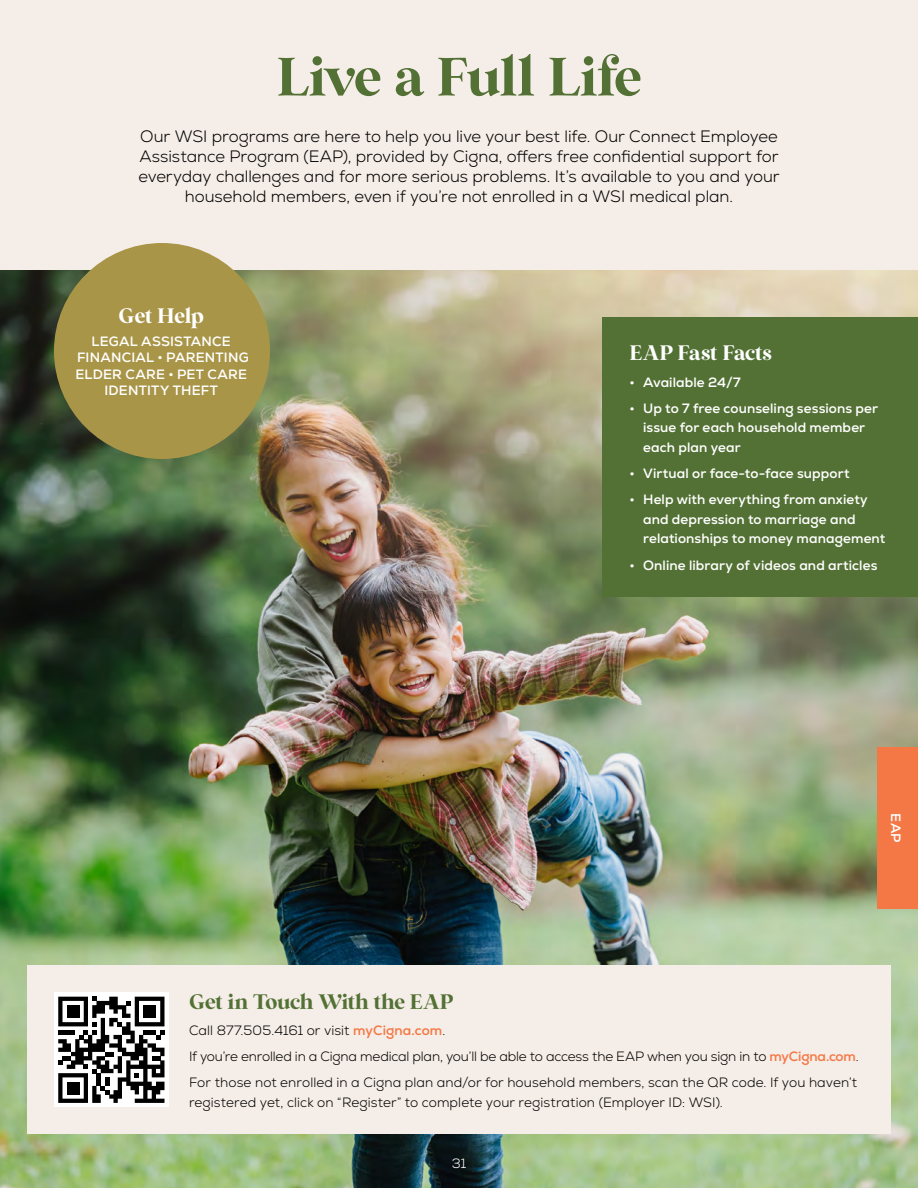
<style>
.page{position:relative;width:918px;height:1188px;background:#fff}
.page>*{position:absolute;margin:0;border:0;box-sizing:border-box;transform-origin:0 0}
.t1{font:54px "Wild Mango";letter-spacing:-.005em;color:#537134}
.t2{font:21px "Wild Mango";letter-spacing:-.01em;color:#537134}
.t3{font:21px "Wild Mango";letter-spacing:-.01em;color:#fff}
.t4{font:300 16.5px/19.8px "Nexa";color:#000;text-align:center}
.t5{font:700 13.5px/19.5px "Nexa";letter-spacing:.01em;color:#fff}
.t6{font:300 13.5px/26.2px "Nexa";letter-spacing:.005em;color:#000}
.t7{font:300 13.5px "Nexa";color:#fff}
.s1{font-weight:700;color:#f47845}
</style>
<div class="page">
<img style="left:0;top:270px;width:918px;height:918px">
<div style="left:0;top:0;width:918px;height:270px;background:#f5ede7"></div>
<div style="left:603px;top:317px;width:315px;height:280px;background:#537134"></div>
<div style="left:27px;top:966px;width:864px;height:168px;background:#f5ede7"></div>
<div style="left:54px;top:243px;width:216px;height:216px;background:#a99547;border-radius:50%"></div>
<div style="left:54px;top:992px;width:115px;height:115px;background:#fff"></div>
<svg style="left:58px;top:997px;width:107px;height:106px"></svg>
<div style="left:878px;top:747px;width:40px;height:162px;background:#f47845"></div>
<h1 class="t1" style="left:276px;top:44px;width:367px">Live a Full Life</h1>
<p class="t4" style="left:138px;top:127px;width:643px">Our WSI programs are here to help you live your best life. Our Connect Employee Assistance Program (EAP), provided by Cigna, offers free confidential support for everyday challenges and for more serious problems. It’s available to you and your household members, even if you’re not enrolled in a WSI medical plan.</p>
<h2 class="t3" style="left:119px;top:303px;width:87px">Get Help</h2>
<p class="t5" style="left:75px;top:334px;width:175px;line-height:16.2px;text-align:center">LEGAL ASSISTANCE<br>FINANCIAL • PARENTING<br>ELDER CARE • PET CARE<br>IDENTITY THEFT</p>
<h2 class="t3" style="left:630px;top:340px;width:144px">EAP Fast Facts</h2>
<p class="t5" style="left:630px;top:372px;width:113px">• Available 24/7</p>
<p class="t5" style="left:643px;top:399px;width:237px;text-indent:-14px">• Up to 7 free counseling sessions per issue for each household member each plan year</p>
<p class="t5" style="left:630px;top:464px;width:222px">• Virtual or face-to-face support</p>
<p class="t5" style="left:643px;top:490px;width:244px;text-indent:-14px">• Help with everything from anxiety and depression to marriage and relationships to money management</p>
<p class="t5" style="left:630px;top:555px;width:249px">• Online library of videos and articles</p>
<p class="t5" style="left:905px;top:813px;width:31px;rotate:90deg">EAP</p>
<h2 class="t2" style="left:189px;top:989px;width:266px">Get in Touch With the EAP</h2>
<p class="t6" style="left:189px;top:1017px;width:671px">Call 877.505.4161 or visit <span class="s1">myCigna.com</span>.<br>If you’re enrolled in a Cigna medical plan, you’ll be able to access the EAP when you sign in to <span class="s1">myCigna.com</span>.<br>For those not enrolled in a Cigna plan and/or for household members, scan the QR code. If you haven’t</p>
<p class="t6" style="left:189px;top:1089px;width:535px">registered yet, click on “Register” to complete your registration (Employer ID: WSI).</p>
<p class="t7" style="left:452px;top:1155px;width:16px">31</p>
</div>
